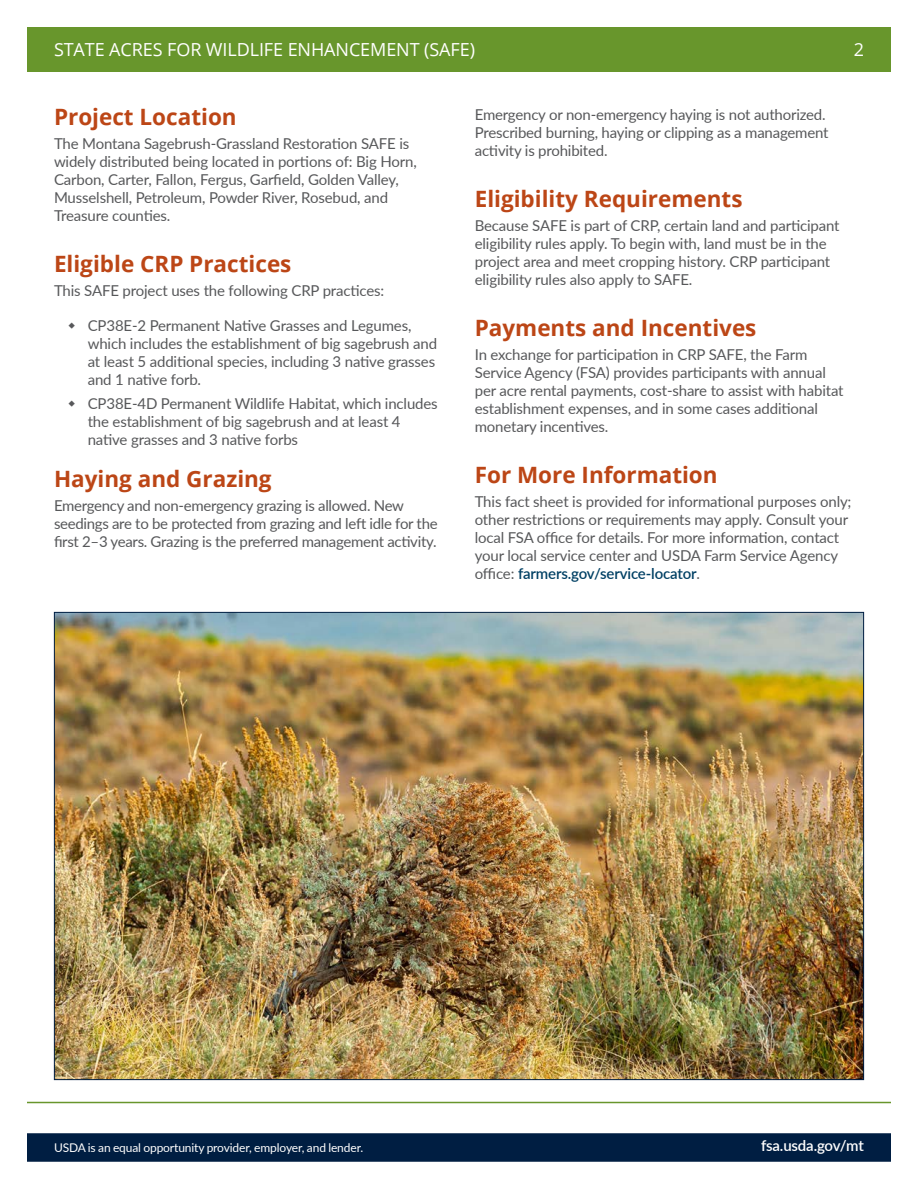
<style>
.page{position:relative;width:918px;height:1188px;background:#fff}
.page>*{position:absolute;margin:0;border:0;box-sizing:border-box;transform-origin:0 0}
.Body_Subhead{font:700 22.5px "Open Sans";color:#bc4616}
.t1{font:18px "Open Sans";letter-spacing:-.005em;color:#fff}
.Body_Text{font:15px/18px "Lato";letter-spacing:-.01em;color:#57585a}
.Body_Text_White{font:600 15px "Lato";letter-spacing:-.01em;color:#fff}
.Body_Text_White-2{font:12px "Lato";letter-spacing:-.01em;color:#fff}
.s1{font-weight:600;color:#004064}
</style>
<div class="page">
<div style="left:27px;top:1133px;width:864px;height:29px;background:#001e42;border:2px solid #001e42"></div>
<hr style="left:27px;top:1102px;width:864px;height:1px;background:#68962c">
<div style="left:27px;top:27px;width:864px;height:44px;background:#68962c"></div>
<img style="left:56px;top:614px;width:806px;height:464px">
<p class="t1" style="left:54px;top:37px;width:423px">STATE ACRES FOR WILDLIFE ENHANCEMENT (SAFE)</p>
<p class="t1" style="left:854px;top:37px;width:12px">2</p>
<h2 class="Body_Subhead" style="left:54px;top:101px;width:184px">Project Location</h2>
<p class="Body_Text" style="left:54px;top:134px;width:364px">The Montana Sagebrush-Grassland Restoration SAFE is widely distributed being located in portions of: Big Horn, Carbon, Carter, Fallon, Fergus, Garfield, Golden Valley, Musselshell, Petroleum, Powder River, Rosebud, and Treasure counties.</p>
<h2 class="Body_Subhead" style="left:54px;top:248px;width:239px">Eligible CRP Practices</h2>
<p class="Body_Text" style="left:54px;top:281px;width:332px">This SAFE project uses the following CRP practices:</p>
<p class="Body_Text" style="left:88px;top:316px;width:351px">CP38E-2 Permanent Native Grasses and Legumes, which includes the establishment of big sagebrush and at least 5 additional species, including 3 native grasses and 1 native forb.</p>
<p class="Body_Text" style="left:88px;top:394px;width:352px">CP38E-4D Permanent Wildlife Habitat, which includes the establishment of big sagebrush and at least 4 native grasses and 3 native forbs</p>
<h2 class="Body_Subhead" style="left:54px;top:463px;width:219px">Haying and Grazing</h2>
<p class="Body_Text" style="left:54px;top:496px;width:385px">Emergency and non-emergency grazing is allowed. New seedings are to be protected from grazing and left idle for the first 2–3 years. Grazing is the preferred management activity.</p>
<p class="Body_Text" style="left:475px;top:105px;width:355px">Emergency or non-emergency haying is not authorized.<br>Prescribed burning, haying or clipping as a management activity is prohibited.</p>
<h2 class="Body_Subhead" style="left:475px;top:183px;width:269px">Eligibility Requirements</h2>
<p class="Body_Text" style="left:475px;top:216px;width:366px">Because SAFE is part of CRP, certain land and participant eligibility rules apply. To begin with, land must be in the project area and meet cropping history. CRP participant eligibility rules also apply to SAFE.</p>
<h2 class="Body_Subhead" style="left:475px;top:312px;width:283px">Payments and Incentives</h2>
<p class="Body_Text" style="left:475px;top:345px;width:370px">In exchange for participation in CRP SAFE, the Farm Service Agency (FSA) provides participants with annual per acre rental payments, cost-share to assist with habitat establishment expenses, and in some cases additional monetary incentives.</p>
<h2 class="Body_Subhead" style="left:475px;top:459px;width:244px">For More Information</h2>
<p class="Body_Text" style="left:475px;top:492px;width:378px">This fact sheet is provided for informational purposes only; other restrictions or requirements may apply. Consult your local FSA office for details. For more information, contact your local service center and USDA Farm Service Agency office: <span class="s1">farmers.gov/service-locator</span>.</p>
<p class="Body_Text_White-2" style="left:54px;top:1139px;width:311px">USDA is an equal opportunity provider, employer, and lender.</p>
<p class="Body_Text_White" style="left:761px;top:1135px;width:104px">fsa.usda.gov/mt</p>
</div>
